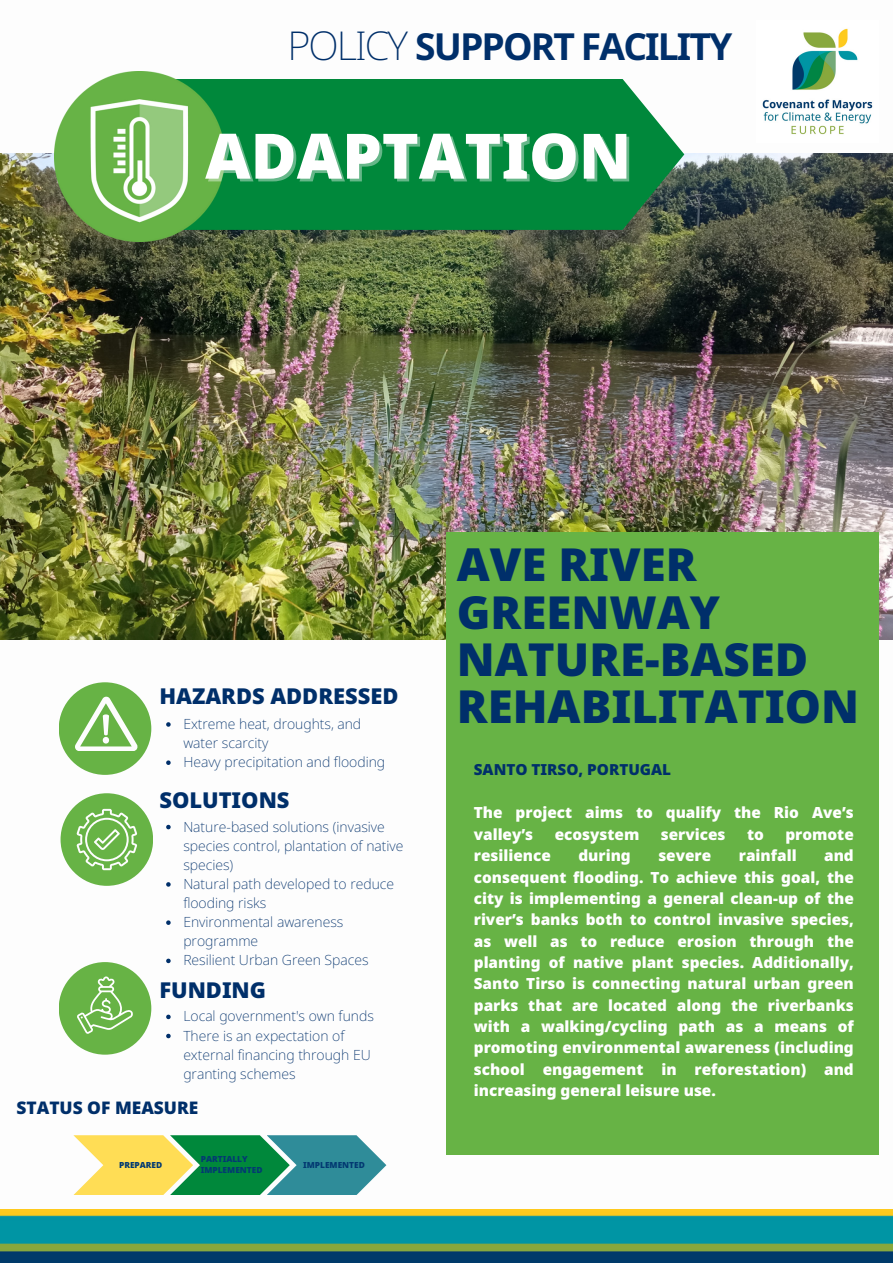
<style>
.page{position:relative;width:893px;height:1264px;background:#fff}
.page>*{position:absolute;margin:0;border:0;box-sizing:border-box;transform-origin:0 0}
.t1{font:900 62.7px "Noto Sans";color:#fff}
.t2{font:900 45.6px/47.2px "Noto Sans";color:#002f6a}
.t3{font:700 37.2px "Noto Sans";letter-spacing:-.05em;color:#002f6a}
.t4{font:900 21.9px "Noto Sans";color:#002f6a}
.t5{font:900 17.4px "Noto Sans";color:#002f6a}
.t6{font:900 15.3px/21.3px "Noto Sans";color:#fff}
.t7{font:900 15.3px "Noto Sans";color:#002f6a}
.t8{font:200 14.1px/19px "Noto Sans";color:#002f6a}
.t9{font:900 8.4px "Noto Sans";color:#033a72}
.s1{font-weight:200;font-size:39.75px}
</style>
<div class="page">
<img style="left:0;top:154px;width:892px;height:485px">
<div style="left:446px;top:532px;width:433px;height:622px;background:#67b345"></div>
<div style="left:225px;top:79px;width:459px;height:151px;background:#00883b"></div>
<img style="left:54px;top:71px;width:171px;height:171px">
<img style="left:0;top:1209px;width:892px;height:53px">
<div style="left:61px;top:793px;width:92px;height:92px;background:#67b345;border-radius:50%"></div>
<svg style="left:77px;top:808px;width:60px;height:62px"></svg>
<div style="left:59px;top:962px;width:92px;height:92px;background:#67b345;border-radius:50%"></div>
<svg style="left:77px;top:976px;width:56px;height:57px"></svg>
<div style="left:59px;top:682px;width:92px;height:93px;background:#67b345;border-radius:50%"></div>
<svg style="left:75px;top:696px;width:64px;height:54px"></svg>
<img style="left:762px;top:28px;width:111px;height:107px">
<svg style="left:73px;top:1135px;width:313px;height:60px;background:#7bb278"></svg>
<svg style="left:166px;top:722px;width:5px;height:4px"></svg>
<svg style="left:166px;top:760px;width:5px;height:5px"></svg>
<svg style="left:166px;top:824px;width:5px;height:5px"></svg>
<svg style="left:166px;top:882px;width:5px;height:4px"></svg>
<svg style="left:166px;top:920px;width:5px;height:4px"></svg>
<svg style="left:166px;top:958px;width:5px;height:5px"></svg>
<svg style="left:166px;top:1014px;width:5px;height:5px"></svg>
<svg style="left:166px;top:1033px;width:5px;height:5px"></svg>
<p class="t3" style="left:287px;top:20px;width:446px"><span class="s1">POLICY</span> SUPPORT FACILITY</p>
<p class="t1" style="left:205px;top:112px;width:427px">ADAPTATION</p>
<p class="t4" style="left:159px;top:680px;width:240px">HAZARDS ADDRESSED</p>
<p class="t8" style="left:183px;top:714px;width:179px">Extreme heat, droughts, and water scarcity</p>
<p class="t8" style="left:183px;top:752px;width:203px">Heavy precipitation and flooding</p>
<p class="t4" style="left:159px;top:785px;width:132px">SOLUTIONS</p>
<p class="t8" style="left:183px;top:816px;width:221px">Nature-based solutions (invasive species control, plantation of native species)</p>
<p class="t8" style="left:183px;top:873px;width:212px">Natural path developed to reduce flooding risks</p>
<p class="t8" style="left:183px;top:912px;width:162px">Environmental awareness programme</p>
<p class="t8" style="left:183px;top:950px;width:187px">Resilient Urban Green Spaces</p>
<p class="t4" style="left:159px;top:974px;width:108px">FUNDING</p>
<p class="t8" style="left:183px;top:1006px;width:192px">Local government's own funds</p>
<p class="t8" style="left:183px;top:1025px;width:189px">There is an expectation of external financing through EU granting schemes</p>
<p class="t5" style="left:16px;top:1095px;width:183px">STATUS OF MEASURE</p>
<p class="t9" style="left:119px;top:1158px;width:45px">PREPARED</p>
<p class="t9" style="left:201px;top:1153px;width:48px">PARTIALLY</p>
<p class="t9" style="left:201px;top:1164px;width:63px">IMPLEMENTED</p>
<p class="t9" style="left:303px;top:1158px;width:63px">IMPLEMENTED</p>
<p class="t2" style="left:457px;top:540px;width:404px">AVE RIVER<br>GREENWAY<br>NATURE-BASED<br>REHABILITATION</p>
<p class="t7" style="left:474px;top:758px;width:199px">SANTO TIRSO, PORTUGAL</p>
<p class="t6" style="left:474px;top:801px;width:381px">The project aims to qualify the Rio Ave’s valley’s</p>
<p class="t6" style="left:554px;top:823px;width:86px">ecosystem</p>
<p class="t6" style="left:660px;top:823px;width:66px">services</p>
<p class="t6" style="left:747px;top:823px;width:18px">to</p>
<p class="t6" style="left:785px;top:823px;width:70px">promote</p>
<p class="t6" style="left:474px;top:844px;width:79px">resilience</p>
<p class="t6" style="left:578px;top:844px;width:54px">during</p>
<p class="t6" style="left:658px;top:844px;width:54px">severe</p>
<p class="t6" style="left:738px;top:844px;width:59px">rainfall</p>
<p class="t6" style="left:474px;top:844px;width:381px;text-align:justify;text-indent:350px">and consequent flooding. To achieve this goal, the city is implementing a general clean-up of the river’s banks both to control invasive species, as well as to reduce erosion through the planting of native plant species. Additionally, Santo Tirso is connecting natural urban green parks that are located along the riverbanks with a walking/cycling path as a means of promoting environmental awareness (including school engagement in reforestation) and increasing general leisure use.</p>
</div>
